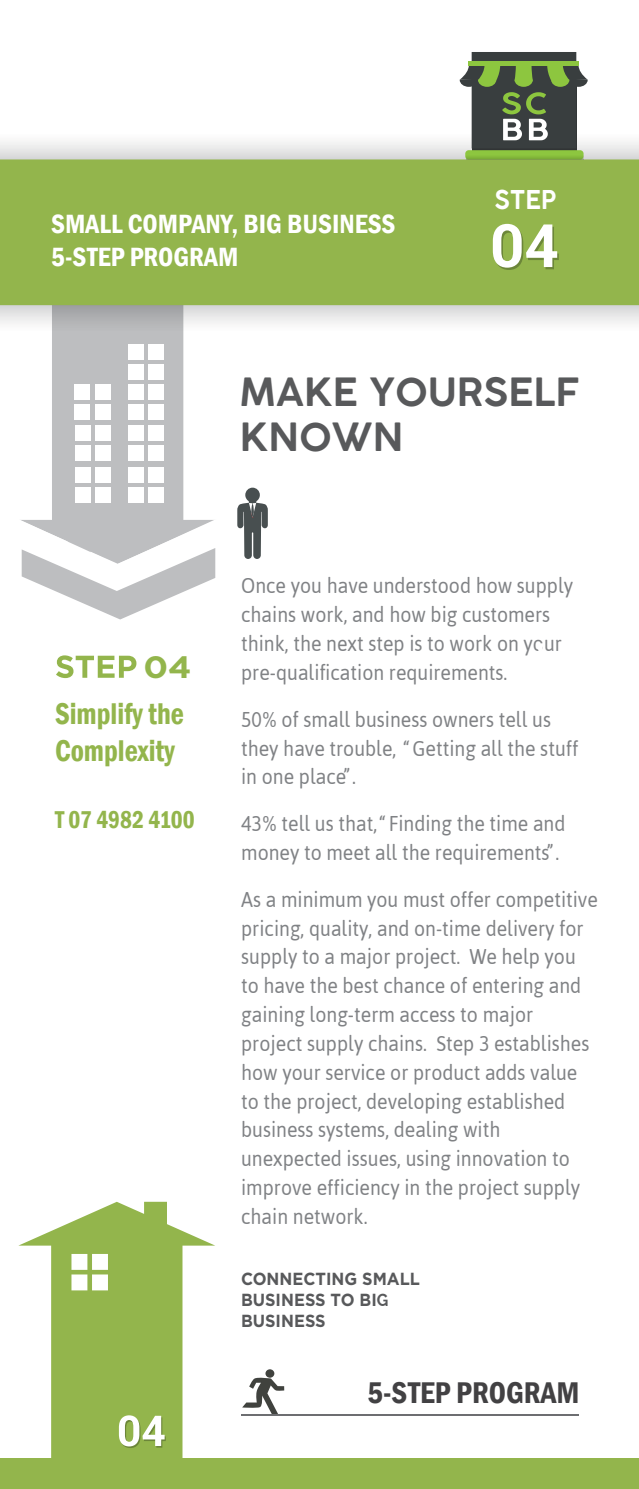
<style>
.page{position:relative;width:639px;height:1489px;background:#fff}
.page>*{position:absolute;margin:0;border:0;box-sizing:border-box;transform-origin:0 0}
.t1{font:600 38px/45.5px "COCOGOOSE";color:#58595b}
.t2{font:600 condensed 30.75px/37px "Franklin Gothic";color:#93b54c;scale:.93 1}
.t3{font:600 condensed 30.75px "Franklin Gothic";color:#424143}
.t4{font:700 30.75px "Gotham";color:#93b54c;scale:1.1 1}
.t5{font:600 condensed 27.25px/32.5px "Franklin Gothic";color:#fff}
.t6{font:600 25.25px "COCOGOOSE";color:#fff;scale:.93 1}
.t7{font:600 condensed 25px "Franklin Gothic";color:#93b54c;scale:.93 1}
.t8{font:24px/28.8px "Jaldi";color:#808285;scale:.93 1}
.t9{font:700 17.5px/21px "Gotham";color:#58595b;scale:.93 1}
.s1{font-family:"Raleway"}
</style>
<div class="page">
<svg style="left:0;top:142px;width:638px;height:17px"></svg>
<div style="left:471px;top:82px;width:105px;height:69px;background:#313435"></div>
<div style="left:465px;top:150px;width:118px;height:10px;background:#8dc63f;border-radius:3px"></div>
<svg style="left:459px;top:52px;width:128px;height:96px"></svg>
<div style="left:468px;top:61px;width:110px;height:5px;background:#8dc63f"></div>
<div style="left:0;top:1458px;width:638px;height:30px;background:#93b54c"></div>
<div style="left:52px;top:331px;width:132px;height:156px;background:#bdbec0"></div>
<svg style="left:0;top:305px;width:638px;height:26px"></svg>
<div style="left:0;top:159px;width:638px;height:146px;background:#93b54c"></div>
<svg style="left:18px;top:1201px;width:197px;height:257px;fill:#93b54c"></svg>
<svg style="left:56px;top:655px;width:80px;height:23px"></svg>
<svg style="left:242px;top:1376px;width:42px;height:38px"></svg>
<div style="left:265px;top:1369px;width:9px;height:8px;background:#40423e;border-radius:50%"></div>
<hr style="left:241px;top:1414px;width:337px;height:2px;background:#6d6e71">
<div style="left:75px;top:466px;width:15px;height:16px;background:#fff"></div>
<div style="left:95px;top:466px;width:16px;height:16px;background:#fff"></div>
<div style="left:75px;top:445px;width:15px;height:16px;background:#fff"></div>
<div style="left:75px;top:425px;width:15px;height:15px;background:#fff"></div>
<div style="left:95px;top:445px;width:16px;height:16px;background:#fff"></div>
<div style="left:95px;top:425px;width:16px;height:15px;background:#fff"></div>
<div style="left:74px;top:404px;width:16px;height:16px;background:#fff"></div>
<div style="left:74px;top:384px;width:16px;height:16px;background:#fff"></div>
<div style="left:95px;top:404px;width:16px;height:16px;background:#fff"></div>
<div style="left:95px;top:384px;width:16px;height:16px;background:#fff"></div>
<div style="left:128px;top:466px;width:16px;height:16px;background:#fff"></div>
<div style="left:148px;top:466px;width:16px;height:16px;background:#fff"></div>
<div style="left:128px;top:445px;width:16px;height:16px;background:#fff"></div>
<div style="left:128px;top:425px;width:16px;height:15px;background:#fff"></div>
<div style="left:148px;top:445px;width:16px;height:16px;background:#fff"></div>
<div style="left:148px;top:425px;width:16px;height:15px;background:#fff"></div>
<div style="left:127px;top:404px;width:16px;height:16px;background:#fff"></div>
<div style="left:127px;top:384px;width:16px;height:16px;background:#fff"></div>
<div style="left:148px;top:404px;width:16px;height:16px;background:#fff"></div>
<div style="left:148px;top:384px;width:16px;height:16px;background:#fff"></div>
<div style="left:128px;top:364px;width:16px;height:16px;background:#fff"></div>
<div style="left:128px;top:344px;width:16px;height:15px;background:#fff"></div>
<div style="left:148px;top:364px;width:16px;height:16px;background:#fff"></div>
<div style="left:148px;top:344px;width:16px;height:15px;background:#fff"></div>
<div style="left:466px;top:154px;width:116px;height:5px;background:#86bc3b"></div>
<svg style="left:492px;top:224px;width:66px;height:46px"></svg>
<svg style="left:119px;top:1415px;width:47px;height:32px"></svg>
<svg style="left:20px;top:487px;width:247px;height:132px"></svg>
<p class="t5" style="left:51px;top:208px;width:345px">SMALL COMPANY, BIG BUSINESS<br>5-STEP PROGRAM</p>
<p class="t6" style="left:494px;top:182px;width:68px">STEP</p>
<h1 class="t1" style="left:240px;top:369px;width:341px">MAKE YOURSELF<br>KNOWN</h1>
<p class="t4" style="left:143px;top:646px;width:45px">04</p>
<p class="t2" style="left:55px;top:694px;width:140px">Simplify the<br>Complexity</p>
<p class="t7" style="left:55px;top:802px;width:152px">T 07 4982 4100</p>
<p class="t8" style="left:241px;top:571px;width:358px">Once you have understood how supply chains work, and how big customers think, the next step is to work on your pre-qualification requirements.</p>
<p class="t8" style="left:241px;top:704px;width:364px">50% of small business owners tell us they have trouble, “Getting all the stuff in one place”.</p>
<p class="t8" style="left:241px;top:808px;width:350px">43% tell us that, “Finding the time and money to meet all the requirements”.</p>
<p class="t8" style="left:241px;top:884px;width:385px">As a minimum you must offer competitive pricing, quality, and on-time delivery for supply to a major project. We help you to have the best chance of entering and gaining long-term access to major project supply chains. Step 3 establishes how your service or product adds value to the project, developing established business systems, dealing with unexpected issues, using innovation to improve efficiency in the project supply chain network.</p>
<p class="t9" style="left:241px;top:1268px;width:194px">CONNECTING SMALL<br>BUSINESS TO BI<span class="s1">G<br></span>BUSINESS</p>
<p class="t3" style="left:367px;top:1371px;width:213px">5-STEP PROGRAM</p>
</div>
